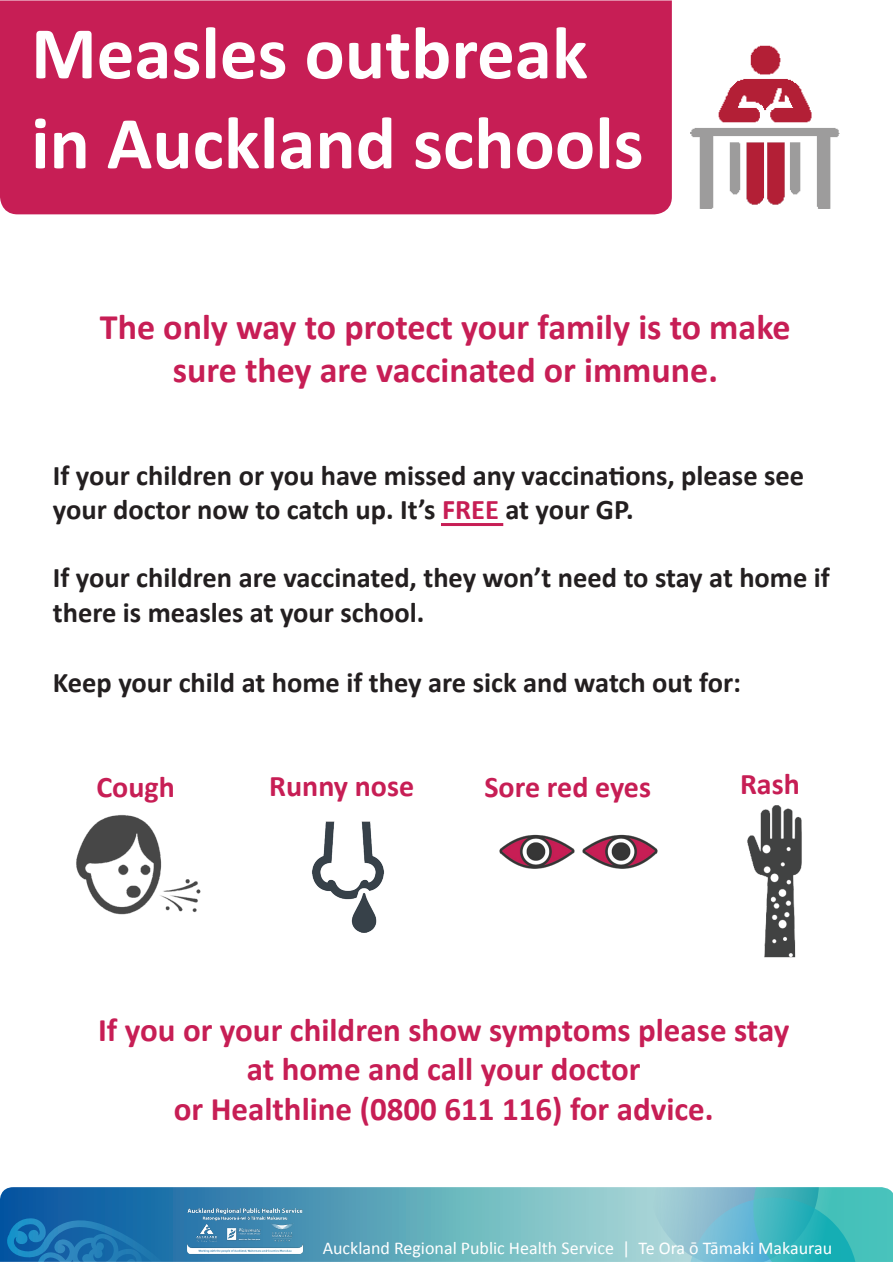
<style>
.page{position:relative;width:893px;height:1263px;background:#fff}
.page>*{position:absolute;margin:0;border:0;box-sizing:border-box;transform-origin:0 0}
.t1{font:700 75px/90px "Calibri";color:#fff}
.t2{font:700 36px/43.2px "Calibri";color:#c71e55;text-align:center}
.t3{font:700 33px/39.6px "Calibri";color:#c71e55;text-align:center}
.t4{font:700 30px "Calibri";color:#c71e55}
.t5{font:700 28.5px/34.2px "Calibri";color:#231f20}
.t6{font:18px "Calibri";color:#fff}
.s1{color:#c71e55}
</style>
<div class="page">
<div style="left:0;top:0;width:672px;height:214px;background:#c71e55"></div>
<img style="left:76px;top:814px;width:125px;height:101px">
<img style="left:499px;top:834px;width:76px;height:35px">
<img style="left:582px;top:834px;width:76px;height:35px">
<img style="left:312px;top:821px;width:72px;height:112px">
<img style="left:747px;top:805px;width:55px;height:153px">
<svg style="left:0;top:1187px;width:639px;height:75px;background:#5ea5bb"></svg>
<svg style="left:639px;top:1187px;width:254px;height:75px;background:#60bdc6"></svg>
<svg style="left:6px;top:1217px;width:157px;height:45px;background:#1a72b0"></svg>
<hr style="left:441px;top:523px;width:62px;height:3px;background:#c71e55">
<img style="left:179px;top:1199px;width:132px;height:63px">
<img style="left:690px;top:45px;width:150px;height:163px">
<p class="t1" style="left:31px;top:8px;width:614px">Measles outbreak in Auckland schools</p>
<p class="t2" style="left:100px;top:305px;width:692px">The only way to protect your family is to make sure they are vaccinated or immune.</p>
<p class="t5" style="left:53px;top:458px;width:753px">If your children or you have missed any vaccinations, please see your doctor now to catch up. It’s <span class="s1">FREE</span> at your GP.</p>
<p class="t5" style="left:53px;top:561px;width:779px">If your children are vaccinated, they won’t need to stay at home if there is measles at your school.</p>
<p class="t5" style="left:53px;top:665px;width:690px">Keep your child at home if they are sick and watch out for:</p>
<p class="t4" style="left:96px;top:768px;width:80px">Cough</p>
<p class="t4" style="left:269px;top:767px;width:146px">Runny nose</p>
<p class="t4" style="left:484px;top:768px;width:168px">Sore red eyes</p>
<p class="t4" style="left:740px;top:765px;width:61px">Rash</p>
<p class="t3" style="left:98px;top:1010px;width:693px">If you or your children show symptoms please stay at home and call your doctor<br>or Healthline (0800 611 116) for advice.</p>
<p class="t6" style="left:323px;top:1236px;width:511px">Auckland Regional Public Health Service | Te Ora ō Tāmaki Makaurau</p>
</div>
